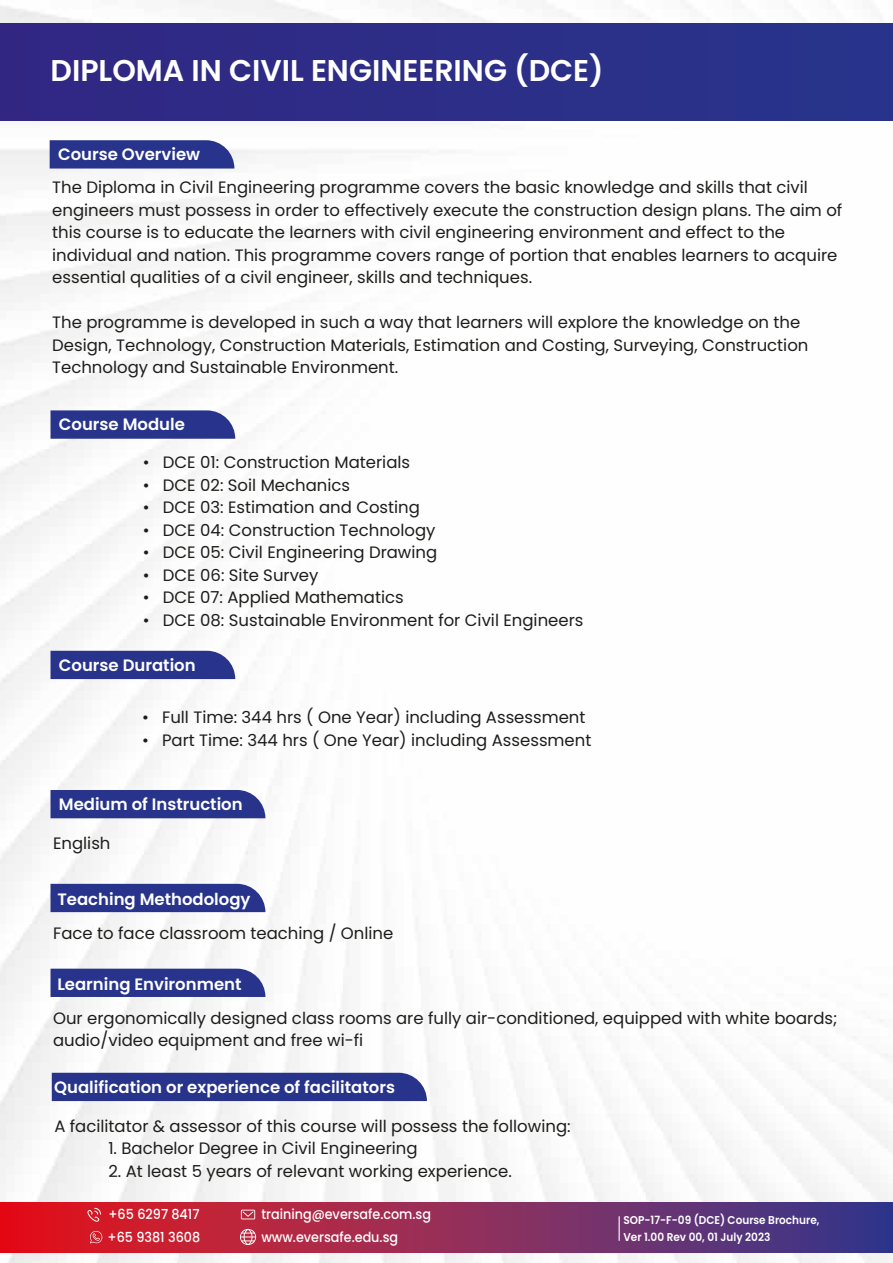
<style>
.page{position:relative;width:893px;height:1263px;background:#fff}
.page>*{position:absolute;margin:0;border:0;box-sizing:border-box;transform-origin:0 0}
.t1{font:600 30px "Poppins";color:#fff}
.t2{font:16.5px/22.5px "Poppins";color:#1d1d1b}
.t3{font:600 16.5px "Poppins";color:#fff}
.t4{font:500 13.8px/23.2px "Poppins";color:#fff;scale:.93 1}
.t5{font:600 11.4px/16.5px "Poppins";color:#fff;scale:.93 1}
</style>
<div class="page">
<img style="left:0;top:0;width:893px;height:1263px">
<svg style="left:50px;top:140px;width:184px;height:29px;background:#333e90"></svg>
<svg style="left:51px;top:410px;width:184px;height:29px;background:#333e91"></svg>
<div style="left:51px;top:651px;width:184px;height:28px;background:#28348b"></div>
<div style="left:52px;top:1073px;width:375px;height:28px;background:#28348b"></div>
<div style="left:51px;top:790px;width:214px;height:28px;background:#28348b"></div>
<div style="left:51px;top:884px;width:214px;height:28px;background:#28348b"></div>
<div style="left:51px;top:969px;width:214px;height:28px;background:#28348b"></div>
<div style="left:0;top:23px;width:893px;height:97px;background:#2d2e87"></div>
<svg style="left:0;top:1203px;width:893px;height:49px;background:#902a56"></svg>
<svg style="left:240px;top:1229px;width:16px;height:16px"></svg>
<svg style="left:241px;top:1210px;width:14px;height:9px"></svg>
<svg style="left:87px;top:1208px;width:14px;height:14px"></svg>
<svg style="left:619px;top:1216px;width:1px;height:25px"></svg>
<svg style="left:90px;top:1230px;width:12px;height:13px"></svg>
<h1 class="t1" style="left:51px;top:53px;width:555px">DIPLOMA IN CIVIL ENGINEERING (DCE)</h1>
<p class="t3" style="left:58px;top:145px;width:144px">Course Overview</p>
<p class="t2" style="left:52px;top:176px;width:792px">The Diploma in Civil Engineering programme covers the basic knowledge and skills that civil engineers must possess in order to effectively execute the construction design plans. The aim of this course is to educate the learners with civil engineering environment and effect to the individual and nation. This programme covers range of portion that enables learners to acquire essential qualities of a civil engineer, skills and techniques.</p>
<p class="t2" style="left:52px;top:311px;width:758px">The programme is developed in such a way that learners will explore the knowledge on the<br>Design, Technology, Construction Materials, Estimation and Costing, Surveying, Construction<br>Technology and Sustainable Environment.</p>
<p class="t3" style="left:59px;top:415px;width:128px">Course Module</p>
<p class="t2" style="left:143px;top:451px;width:269px">• DCE 01: Construction Materials</p>
<p class="t2" style="left:143px;top:474px;width:209px">• DCE 02: Soil Mechanics</p>
<p class="t2" style="left:143px;top:496px;width:279px">• DCE 03: Estimation and Costing</p>
<p class="t2" style="left:143px;top:519px;width:294px">• DCE 04: Construction Technology</p>
<p class="t2" style="left:143px;top:541px;width:296px">• DCE 05: Civil Engineering Drawing</p>
<p class="t2" style="left:143px;top:564px;width:177px">• DCE 06: Site Survey</p>
<p class="t2" style="left:143px;top:586px;width:262px">• DCE 07: Applied Mathematics</p>
<p class="t2" style="left:143px;top:609px;width:442px">• DCE 08: Sustainable Environment for Civil Engineers</p>
<p class="t3" style="left:59px;top:655px;width:138px">Course Duration</p>
<p class="t2" style="left:142px;top:706px;width:445px">• Full Time: 344 hrs ( One Year) including Assessment</p>
<p class="t2" style="left:142px;top:729px;width:451px">• Part Time: 344 hrs ( One Year) including Assessment</p>
<p class="t3" style="left:59px;top:794px;width:185px">Medium of Instruction</p>
<p class="t2" style="left:53px;top:832px;width:59px">English</p>
<p class="t3" style="left:57px;top:890px;width:195px">Teaching Methodology</p>
<p class="t2" style="left:53px;top:922px;width:342px">Face to face classroom teaching / Online</p>
<p class="t3" style="left:57px;top:975px;width:186px">Learning Environment</p>
<p class="t2" style="left:53px;top:1007px;width:786px">Our ergonomically designed class rooms are fully air-conditioned, equipped with white boards; audio/video equipment and free wi-fi</p>
<p class="t3" style="left:54px;top:1077px;width:342px">Qualification or experience of facilitators</p>
<p class="t2" style="left:54px;top:1115px;width:518px">A facilitator &amp; assessor of this course will possess the following:</p>
<p class="t2" style="left:108px;top:1137px;width:311px">1. Bachelor Degree in Civil Engineering</p>
<p class="t2" style="left:108px;top:1160px;width:405px">2. At least 5 years of relevant working experience.</p>
<p class="t4" style="left:108px;top:1202px;width:101px">+65 6297 8417 +65 9381 3608</p>
<p class="t4" style="left:261px;top:1202px;width:184px">training@eversafe.com.sg www.eversafe.edu.sg</p>
<p class="t5" style="left:623px;top:1212px;width:212px">SOP-17-F-09 (DCE) Course Brochure,<br>Ver 1.00 Rev 00, 01 July 2023</p>
</div>
